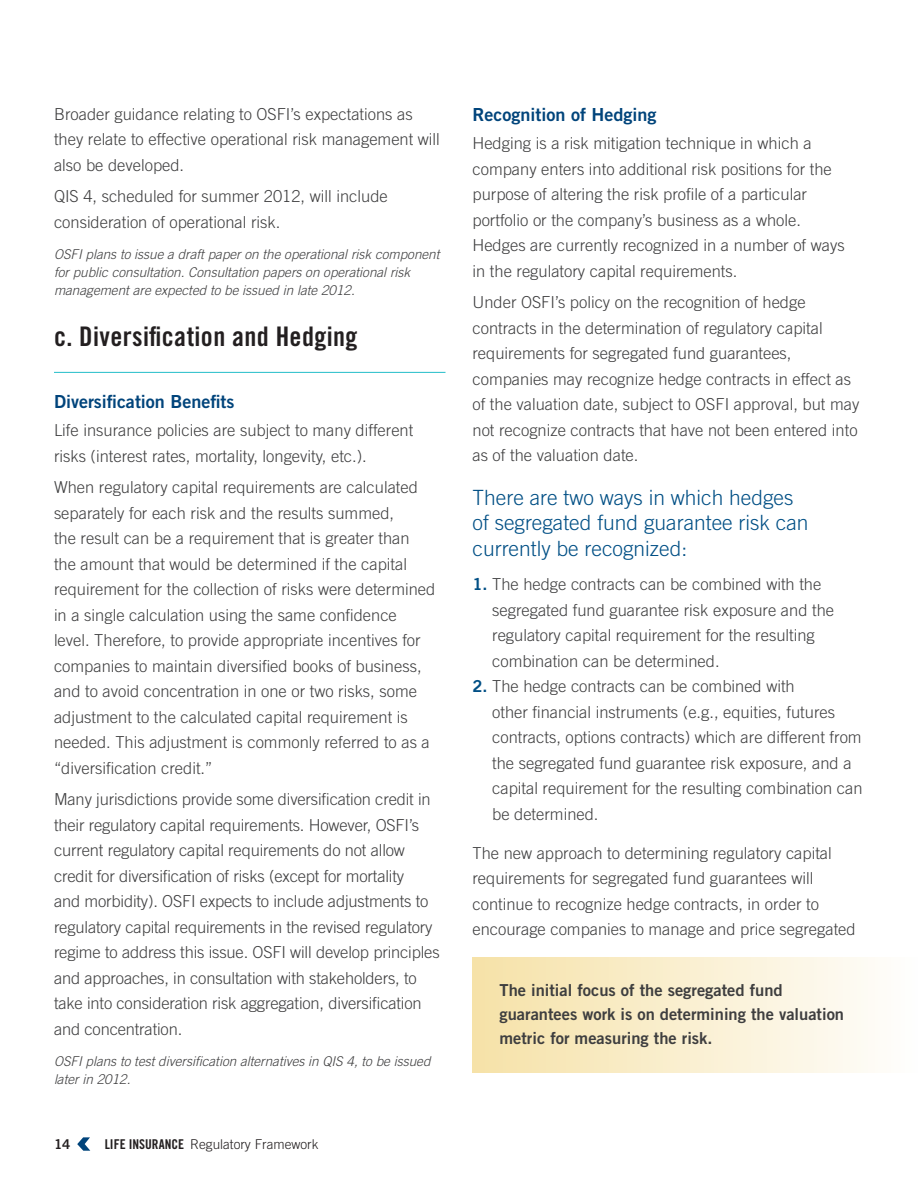
<style>
.page{position:relative;width:918px;height:1188px;background:#fff}
.page>*{position:absolute;margin:0;border:0;box-sizing:border-box;transform-origin:0 0}
.t1{font:27px "Trade Gothic LT Std Bd Cn 20";letter-spacing:.015em;color:#231f20}
.t2{font:300 21px/25.5px "Trade Gothic LT Std";color:#014f85}
.t3{font:18px "Trade Gothic LT Std Bd 2";color:#00447b}
.t4{font:300 16.5px/25.5px "Trade Gothic LT Std";color:#3e3e3f}
.t5{font:16.5px/24px "Trade Gothic LT Std Bd 2";color:#3e3e3f}
.t6{font:italic 300 13.5px/18px "Trade Gothic LT Std";color:#3e3e3f}
.t7{font:300 13.5px "Trade Gothic LT Std";color:#231f20}
.t8{font:13.5px "Trade Gothic LT Std Bd 2";color:#231f20}
.s1{font-family:"Trade Gothic LT Std Bd Cn 20";font-weight:400}
.s2{font-family:"Trade Gothic LT Std Bd 2";font-weight:400;color:#014f85}
</style>
<div class="page">
<svg style="left:77px;top:1137px;width:13px;height:14px"></svg>
<hr style="left:54px;top:372px;width:392px;height:1px;background:#23bec9">
<div style="left:472px;top:957px;width:446px;height:115px;background:linear-gradient(to right,#f6e2a7,#fefefe)"></div>
<p class="t4" style="left:54px;top:101px;width:387px">Broader guidance relating to OSFI’s expectations as they relate to effective operational risk management will also be developed.</p>
<p class="t4" style="left:54px;top:184px;width:335px">QIS 4, scheduled for summer 2012, will include consideration of operational risk.</p>
<p class="t6" style="left:54px;top:246px;width:387px">OSFI plans to issue a draft paper on the operational risk component for public consultation. Consultation papers on operational risk management are expected to be issued in late 2012.</p>
<p class="t1" style="left:54px;top:320px;width:305px">c. Diversification and Hedging</p>
<p class="t3" style="left:54px;top:390px;width:182px">Diversification Benefits</p>
<p class="t4" style="left:54px;top:418px;width:361px">Life insurance policies are subject to many different risks (interest rates, mortality, longevity, etc.).</p>
<p class="t4" style="left:54px;top:475px;width:383px">When regulatory capital requirements are calculated separately for each risk and the results summed,<br>the result can be a requirement that is greater than the amount that would be determined if the capital requirement for the collection of risks were determined in a single calculation using the same confidence level. Therefore, to provide appropriate incentives for companies to maintain diversified books of business, and to avoid concentration in one or two risks, some adjustment to the calculated capital requirement is needed. This adjustment is commonly referred to as a “diversification credit.”</p>
<p class="t4" style="left:54px;top:787px;width:387px">Many jurisdictions provide some diversification credit in their regulatory capital requirements. However, OSFI’s current regulatory capital requirements do not allow credit for diversification of risks (except for mortality<br>and morbidity). OSFI expects to include adjustments to regulatory capital requirements in the revised regulatory regime to address this issue. OSFI will develop principles and approaches, in consultation with stakeholders, to take into consideration risk aggregation, diversification and concentration.</p>
<p class="t6" style="left:54px;top:1053px;width:378px">OSFI plans to test diversification alternatives in QIS 4, to be issued later in 2012.</p>
<p class="t8" style="left:54px;top:1136px;width:18px">14</p>
<p class="t7" style="left:105px;top:1136px;width:215px"><span class="s1">LIFE INSURANCE</span> Regulatory Framework</p>
<p class="t3" style="left:472px;top:103px;width:186px">Recognition of Hedging</p>
<p class="t4" style="left:472px;top:131px;width:374px">Hedging is a risk mitigation technique in which a company enters into additional risk positions for the purpose of altering the risk profile of a particular portfolio or the company’s business as a whole.<br>Hedges are currently recognized in a number of ways in the regulatory capital requirements.</p>
<p class="t4" style="left:472px;top:290px;width:388px">Under OSFI’s policy on the recognition of hedge contracts in the determination of regulatory capital requirements for segregated fund guarantees, companies may recognize hedge contracts in effect as of the valuation date, subject to OSFI approval, but may not recognize contracts that have not been entered into as of the valuation date.</p>
<p class="t2" style="left:472px;top:485px;width:338px">There are two ways in which hedges of segregated fund guarantee risk can currently be recognized:</p>
<p class="t4" style="left:492px;top:572px;width:343px;text-indent:-20px"><span class="s2">1.</span> The hedge contracts can be combined with the segregated fund guarantee risk exposure and the regulatory capital requirement for the resulting combination can be determined.</p>
<p class="t4" style="left:492px;top:674px;width:372px;text-indent:-20px"><span class="s2">2.</span> The hedge contracts can be combined with<br>other financial instruments (e.g., equities, futures contracts, options contracts) which are different from the segregated fund guarantee risk exposure, and a capital requirement for the resulting combination can be determined.</p>
<p class="t4" style="left:472px;top:840px;width:385px">The new approach to determining regulatory capital requirements for segregated fund guarantees will continue to recognize hedge contracts, in order to encourage companies to manage and price segregated</p>
<p class="t5" style="left:500px;top:978px;width:346px">The initial focus of the segregated fund guarantees work is on determining the valuation metric for measuring the risk.</p>
</div>
